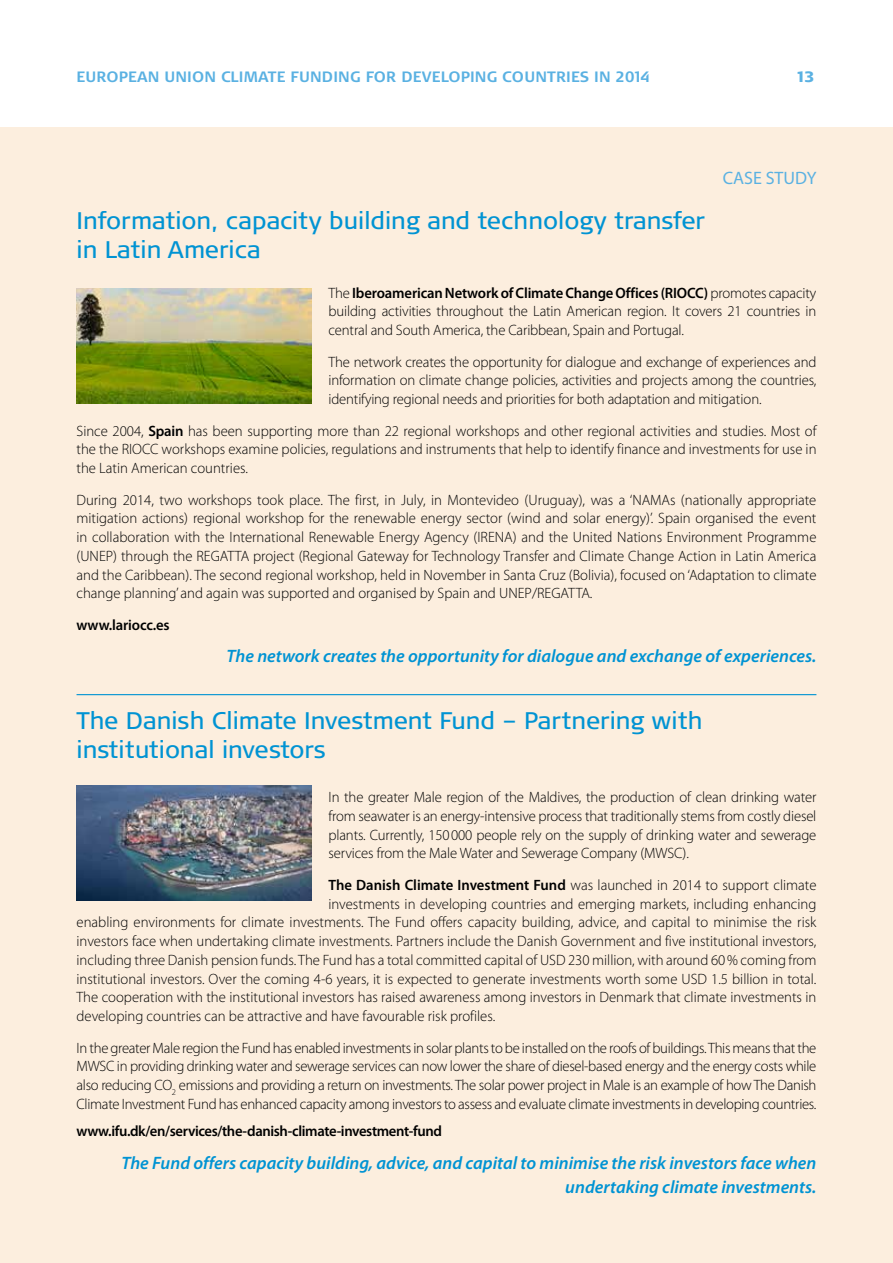
<style>
.page{position:relative;width:893px;height:1263px;background:#fff}
.page>*{position:absolute;margin:0;border:0;box-sizing:border-box;transform-origin:0 0}
.t1{font:24px/28.5px "Signa Pro";color:#0093d3}
.t2{font:italic 600 18px/24px "Myriad Pro";color:#0093d3;text-align:right}
.t3{font:18px "Myriad Pro";color:#5ab1e2}
.t4{font:300 15px/18.8px "Myriad Pro";color:#000;text-align:justify}
.t5{font:600 15px "Myriad Pro";letter-spacing:-.025em;color:#000}
.t6{font:700 15px "Signa Pro";letter-spacing:.01em;color:#5ab1e2}
.t7{font:900 15px "Signa Pro";color:#5ab1e2}
.s1{font-weight:600}
</style>
<div class="page">
<div style="left:0;top:128px;width:893px;height:1135px;background:#fceede"></div>
<hr style="left:77px;top:694px;width:739px;height:1px;background:#0093d3">
<img style="left:77px;top:289px;width:234px;height:115px">
<img style="left:77px;top:786px;width:234px;height:114px">
<p class="t6" style="left:77px;top:67px;width:575px">EUROPEAN UNION CLIMATE FUNDING FOR DEVELOPING COUNTRIES IN 2014</p>
<p class="t7" style="left:797px;top:67px;width:19px">13</p>
<p class="t3" style="left:723px;top:166px;width:95px">CASE STUDY</p>
<h1 class="t1" style="left:77px;top:206px;width:630px">Information, capacity building and technology transfer in Latin America</h1>
<p class="t4" style="left:328px;top:283px;width:489px">The <span class="s1">Iberoamerican Network of Climate Change Offices (RIOCC)</span> promotes capacity building activities throughout the Latin American region. It covers 21 countries in central and South America, the Caribbean, Spain and Portugal.</p>
<p class="t4" style="left:328px;top:352px;width:489px">The network creates the opportunity for dialogue and exchange of experiences and information on climate change policies, activities and projects among the countries, identifying regional needs and priorities for both adaptation and mitigation.</p>
<p class="t4" style="left:77px;top:421px;width:741px">Since 2004, <span class="s1">Spain</span> has been supporting more than 22 regional workshops and other regional activities and studies. Most of the the RIOCC workshops examine policies, regulations and instruments that help to identify finance and investments for use in the Latin American countries.</p>
<p class="t4" style="left:77px;top:490px;width:741px">During 2014, two workshops took place. The first, in July, in Montevideo (Uruguay), was a ‘NAMAs (nationally appropriate mitigation actions) regional workshop for the renewable energy sector (wind and solar energy)’. Spain organised the event in collaboration with the International Renewable Energy Agency (IRENA) and the United Nations Environment Programme (UNEP) through the REGATTA project (Regional Gateway for Technology Transfer and Climate Change Action in Latin America and the Caribbean). The second regional workshop, held in November in Santa Cruz (Bolivia), focused on ‘Adaptation to climate change planning’ and again was supported and organised by Spain and UNEP/REGATTA.</p>
<p class="t5" style="left:77px;top:615px;width:95px">www.lariocc.es</p>
<p class="t2" style="left:226px;top:644px;width:591px">The network creates the opportunity for dialogue and exchange of experiences.</p>
<h1 class="t1" style="left:77px;top:706px;width:627px">The Danish Climate Investment Fund – Partnering with institutional investors</h1>
<p class="t4" style="left:328px;top:787px;width:489px">In the greater Male region of the Maldives, the production of clean drinking water from seawater is an energy-intensive process that traditionally stems from costly diesel plants. Currently, 150000 people rely on the supply of drinking water and sewerage services from the Male Water and Sewerage Company (MWSC).</p>
<p class="t4" style="left:328px;top:875px;width:489px"><span class="s1">The Danish Climate Investment Fund</span> was launched in 2014 to support climate</p>
<p class="t4" style="left:328px;top:894px;width:489px">investments in developing countries and emerging markets, including enhancing</p>
<p class="t4" style="left:77px;top:913px;width:741px">enabling environments for climate investments. The Fund offers capacity building, advice, and capital to minimise the risk</p>
<p class="t4" style="left:77px;top:931px;width:741px">investors face when undertaking climate investments. Partners include the Danish Government and five institutional investors,</p>
<p class="t4" style="left:77px;top:950px;width:741px">including three Danish pension funds. The Fund has a total committed capital of USD 230 million, with around 60% coming from</p>
<p class="t4" style="left:77px;top:969px;width:741px">institutional investors. Over the coming 4-6 years, it is expected to generate investments worth some USD 1.5 billion in total.</p>
<p class="t4" style="left:77px;top:988px;width:741px">The cooperation with the institutional investors has raised awareness among investors in Denmark that climate investments in</p>
<p class="t4" style="left:77px;top:1006px;width:420px">developing countries can be attractive and have favourable risk profiles.</p>
<p class="t4" style="left:77px;top:1038px;width:741px">In the greater Male region the Fund has enabled investments in solar plants to be installed on the roofs of buildings. This means that the MWSC in providing drinking water and sewerage services can now lower the share of diesel-based energy and the energy costs while also reducing CO<sub>2</sub> emissions and providing a return on investments. The solar power project in Male is an example of how The Danish Climate Investment Fund has enhanced capacity among investors to assess and evaluate climate investments in developing countries.</p>
<p class="t5" style="left:77px;top:1121px;width:367px">www.ifu.dk/en/services/the-danish-climate-investment-fund</p>
<p class="t2" style="left:121px;top:1150px;width:697px">The Fund offers capacity building, advice, and capital to minimise the risk investors face when undertaking climate investments.</p>
</div>
